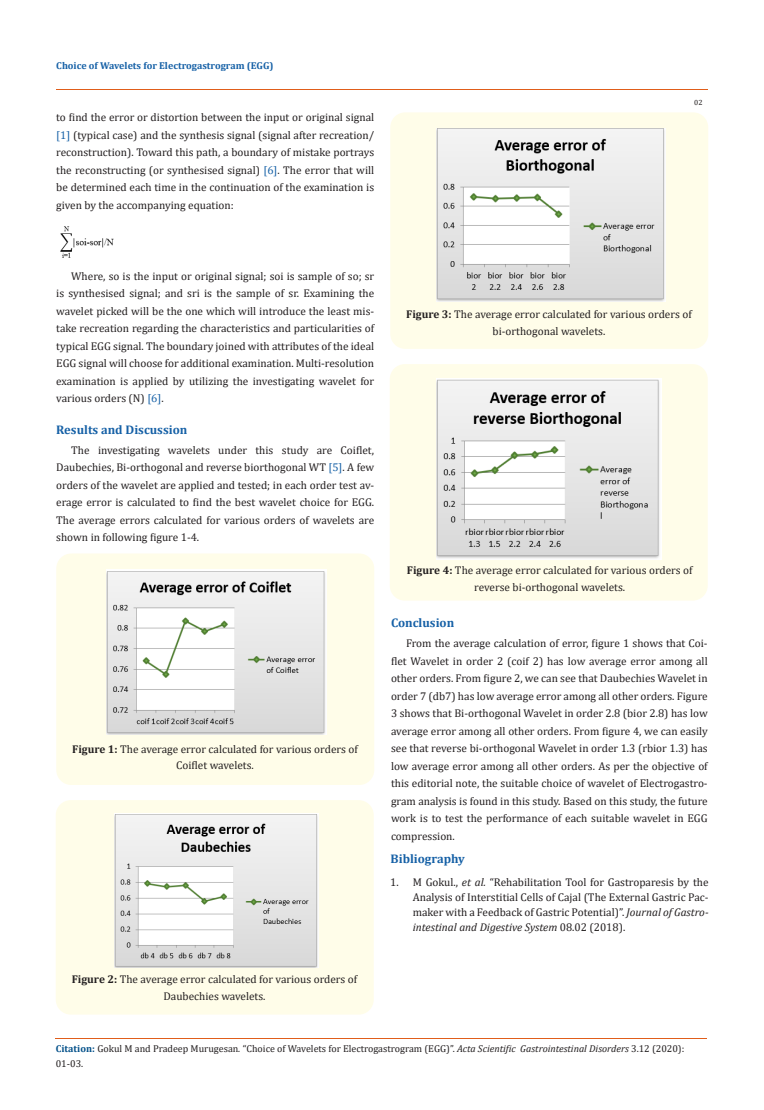
<style>
.page{position:relative;width:764px;height:1110px;background:#fff}
.page>*{position:absolute;margin:0;border:0;box-sizing:border-box;transform-origin:0 0}
.List_Paragraph{font:700 12.5px "Cambria";color:#1560a6}
.t1{font:11.25px/17.5px "Cambria";color:#231f20;text-align:justify}
.t2{font:10px/15px "Cambria";color:#231f20}
.t3{font:700 10px "Cambria";color:#1560a6}
.t4{font:7.5px "Cambria";color:#231f20}
.s1{color:#1560a6}
.s2{font-weight:700}
.s3{font-style:italic}
.s4{font-weight:700;color:#035089}
</style>
<div class="page">
<img style="left:60px;top:226px;width:54px;height:32px">
<div style="left:56px;top:553px;width:318px;height:232px;background:#fffde9;border-radius:15px"></div>
<img style="left:107px;top:569px;width:219px;height:165px">
<div style="left:56px;top:800px;width:318px;height:215px;background:#fffde9;border-radius:15px"></div>
<img style="left:114px;top:814px;width:204px;height:153px">
<div style="left:390px;top:112px;width:318px;height:237px;background:#fffde9;border-radius:15px"></div>
<img style="left:436px;top:129px;width:230px;height:173px">
<div style="left:390px;top:364px;width:318px;height:237px;background:#fffde9;border-radius:15px"></div>
<img style="left:436px;top:378px;width:225px;height:181px">
<hr style="left:56px;top:90px;width:652px;height:1px;background:#e05d1a">
<hr style="left:56px;top:1039px;width:651px;height:1px;background:#e05d1a">
<p class="t3" style="left:56px;top:59px;width:219px">Choice of Wavelets for Electrogastrogram (EGG)</p>
<p class="t1" style="left:56px;top:108px;width:319px">to find the error or distortion between the input or original signal <span class="s1">[1]</span> (typical case) and the synthesis signal (signal after recreation/ reconstruction). Toward this path, a boundary of mistake portrays the reconstructing (or synthesised signal) <span class="s1">[6]</span>. The error that will be determined each time in the continuation of the examination is given by the accompanying equation:</p>
<p class="t4" style="left:694px;top:98px;width:10px">02</p>
<p class="t1" style="left:56px;top:267px;width:319px;text-indent:15px">Where, so is the input or original signal; soi is sample of so; sr is synthesised signal; and sri is the sample of sr. Examining the wavelet picked will be the one which will introduce the least mis&shy;take recreation regarding the characteristics and particularities of typical EGG signal. The boundary joined with attributes of the ideal EGG signal will choose for additional examination. Multi-resolution examination is applied by utilizing the investigating wavelet for various orders (N) <span class="s1">[6]</span>.</p>
<p class="List_Paragraph" style="left:56px;top:421px;width:133px">Results and Discussion</p>
<p class="t1" style="left:56px;top:441px;width:319px;text-indent:15px">The investigating wavelets under this study are Coiflet, Daubechies, Bi-orthogonal and reverse biorthogonal WT <span class="s1">[5]</span>. A few orders of the wavelet are applied and tested; in each order test av&shy;erage error is calculated to find the best wavelet choice for EGG.<br>The average errors calculated for various orders of wavelets are shown in following figure 1-4.</p>
<p class="t1" style="left:72px;top:740px;width:287px;line-height:16.9px;text-align:center"><span class="s2">Figure 1:</span> The average error calculated for various orders of<br>Coiflet wavelets.</p>
<p class="t1" style="left:406px;top:306px;width:287px;line-height:16.9px;text-align:center"><span class="s2">Figure 3:</span> The average error calculated for various orders of bi-orthogonal wavelets.</p>
<p class="t1" style="left:407px;top:562px;width:287px;line-height:16.9px;text-align:center"><span class="s2">Figure 4:</span> The average error calculated for various orders of reverse bi-orthogonal wavelets.</p>
<p class="List_Paragraph" style="left:391px;top:614px;width:65px">Conclusion</p>
<p class="t1" style="left:391px;top:635px;width:318px;text-indent:15px">From the average calculation of error, figure 1 shows that Coi&shy;flet Wavelet in order 2 (coif 2) has low average error among all other orders. From figure 2, we can see that Daubechies Wavelet in order 7 (db7) has low average error among all other orders. Figure 3 shows that Bi-orthogonal Wavelet in order 2.8 (bior 2.8) has low average error among all other orders. From figure 4, we can easily see that reverse bi-orthogonal Wavelet in order 1.3 (rbior 1.3) has low average error among all other orders. As per the objective of this editorial note, the suitable choice of wavelet of Electrogastro&shy;gram analysis is found in this study. Based on this study, the future work is to test the performance of each suitable wavelet in EGG compression.</p>
<p class="List_Paragraph" style="left:390px;top:850px;width:76px">Bibliography</p>
<p class="t1" style="left:413px;top:875px;width:297px;line-height:15px;text-indent:-22px">1. M Gokul., <span class="s3">et al.</span> “Rehabilitation Tool for Gastroparesis by the Analysis of Interstitial Cells of Cajal (The External Gastric Pac&shy;maker with a Feedback of Gastric Potential)”. <span class="s3">Journal of Gastro&shy;intestinal and Digestive System</span> 08.02 (2018).</p>
<p class="t1" style="left:72px;top:971px;width:287px;line-height:16.9px;text-align:center"><span class="s2">Figure 2:</span> The average error calculated for various orders of<br>Daubechies wavelets.</p>
<p class="t2" style="left:56px;top:1041px;width:630px"><span class="s4">Citation:</span> Gokul M and Pradeep Murugesan<span class="s3">.</span> “Choice of Wavelets for Electrogastrogram (EGG)”. <span class="s3">Acta Scientific Gastrointestinal Disorders</span> 3.12 (2020):<br>01-03.</p>
</div>
